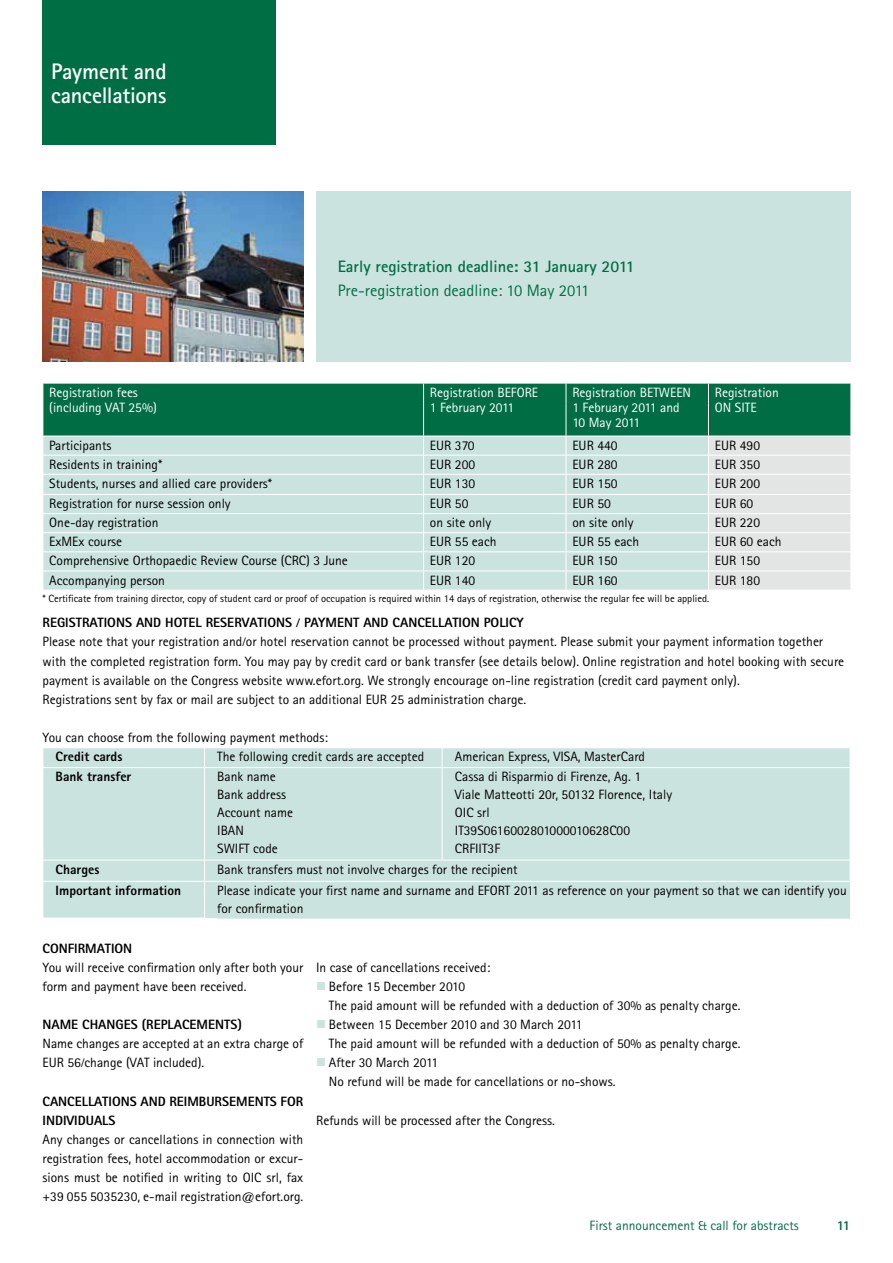
<style>
.page{position:relative;width:893px;height:1263px;background:#fff}
.page>*{position:absolute;margin:0;border:0;box-sizing:border-box;transform-origin:0 0}
.t1{font:700 22.5px/24px "Rotis Sans Serif Std";letter-spacing:-.015em;color:#fff}
.t2{font:700 16.5px "Rotis Sans Serif Std";color:#006e45}
.t3{font:16.5px "Rotis Sans Serif Std";color:#006e45}
.t4{font:13.5px/19.2px "Rotis Sans Serif Std";color:#000}
.t5{font:800 13.5px "Rotis Sans Serif Std";color:#000}
.t6{font:13.5px/15px "Rotis Sans Serif Std";color:#fff}
.t7{font:13.5px "Rotis Sans Serif Std";color:#006e45}
.t8{font:800 13.5px "Rotis Sans Serif Std";color:#006e45}
.t9{font:10.5px "Rotis Sans Serif Std";color:#000}
.s1{color:#cbe3de}
</style>
<div class="page">
<div style="left:43px;top:0;width:233px;height:145px;background:#006e45"></div>
<div style="left:44px;top:748px;width:806px;height:170px;background:#cbe3de"></div>
<svg style="left:442px;top:748px;width:1px;height:19px"></svg>
<hr style="left:204px;top:767px;width:238px;height:1px;background:#fff">
<hr style="left:442px;top:767px;width:408px;height:1px;background:#fff">
<hr style="left:442px;top:768px;width:1px;height:92px;background:#fff">
<hr style="left:204px;top:860px;width:238px;height:1px;background:#fff">
<hr style="left:442px;top:860px;width:408px;height:1px;background:#fff">
<hr style="left:204px;top:881px;width:238px;height:1px;background:#fff">
<hr style="left:442px;top:881px;width:408px;height:1px;background:#fff">
<svg style="left:43px;top:748px;width:1px;height:19px"></svg>
<svg style="left:204px;top:748px;width:1px;height:19px"></svg>
<hr style="left:43px;top:767px;width:161px;height:1px;background:#fff">
<hr style="left:204px;top:768px;width:1px;height:92px;background:#fff">
<hr style="left:43px;top:860px;width:161px;height:1px;background:#fff">
<svg style="left:43px;top:860px;width:1px;height:21px"></svg>
<svg style="left:204px;top:860px;width:1px;height:21px"></svg>
<hr style="left:43px;top:881px;width:161px;height:1px;background:#fff">
<hr style="left:204px;top:882px;width:1px;height:36px;background:#fff">
<hr style="left:56px;top:765px;width:146px;height:2px;background:#cbe3de">
<hr style="left:217px;top:765px;width:223px;height:2px;background:#cbe3de">
<hr style="left:455px;top:765px;width:389px;height:2px;background:#cbe3de">
<hr style="left:56px;top:785px;width:146px;height:2px;background:#cbe3de">
<hr style="left:217px;top:785px;width:223px;height:2px;background:#cbe3de">
<hr style="left:217px;top:803px;width:223px;height:2px;background:#cbe3de">
<hr style="left:217px;top:821px;width:223px;height:2px;background:#cbe3de">
<hr style="left:217px;top:839px;width:223px;height:2px;background:#cbe3de">
<hr style="left:217px;top:857px;width:223px;height:2px;background:#cbe3de">
<hr style="left:455px;top:785px;width:393px;height:2px;background:#cbe3de">
<hr style="left:455px;top:803px;width:393px;height:2px;background:#cbe3de">
<hr style="left:455px;top:821px;width:393px;height:2px;background:#cbe3de">
<hr style="left:455px;top:839px;width:393px;height:2px;background:#cbe3de">
<hr style="left:455px;top:857px;width:393px;height:2px;background:#cbe3de">
<hr style="left:56px;top:878px;width:146px;height:1px;background:#cbe3de">
<hr style="left:217px;top:878px;width:631px;height:1px;background:#cbe3de">
<hr style="left:56px;top:899px;width:148px;height:2px;background:#cbe3de">
<hr style="left:217px;top:917px;width:633px;height:2px;background:#cbe3de">
<svg style="left:43px;top:383px;width:808px;height:207px;background:#9dc7ba"></svg>
<img style="left:43px;top:191px;width:260px;height:170px">
<div style="left:316px;top:191px;width:534px;height:170px;background:#cbe3de"></div>
<h1 class="t1" style="left:51px;top:60px;width:117px">Payment and cancellations</h1>
<p class="t2" style="left:338px;top:256px;width:298px">Early registration deadline: 31 January 2011</p>
<p class="t3" style="left:338px;top:281px;width:253px">Pre-registration deadline: 10 May 2011</p>
<p class="t6" style="left:49px;top:385px;width:109px">Registration fees (including VAT 25%)</p>
<p class="t6" style="left:430px;top:385px;width:110px">Registration BEFORE<br>1 February 2011</p>
<p class="t6" style="left:572px;top:385px;width:120px">Registration BETWEEN<br>1 February 2011 and<br>10 May 2011</p>
<p class="t6" style="left:715px;top:385px;width:65px">Registration<br>ON SITE</p>
<p class="t4" style="left:49px;top:435px;width:64px">Participants</p>
<p class="t4" style="left:430px;top:435px;width:46px">EUR 370</p>
<p class="t4" style="left:572px;top:435px;width:47px">EUR 440</p>
<p class="t4" style="left:715px;top:435px;width:47px">EUR 490</p>
<p class="t4" style="left:49px;top:455px;width:114px">Residents in training*</p>
<p class="t4" style="left:430px;top:455px;width:47px">EUR 200</p>
<p class="t4" style="left:572px;top:455px;width:47px">EUR 280</p>
<p class="t4" style="left:715px;top:455px;width:47px">EUR 350</p>
<p class="t4" style="left:49px;top:474px;width:224px">Students, nurses and allied care providers*</p>
<p class="t4" style="left:430px;top:474px;width:47px">EUR 130</p>
<p class="t4" style="left:572px;top:474px;width:47px">EUR 150</p>
<p class="t4" style="left:715px;top:474px;width:47px">EUR 200</p>
<p class="t4" style="left:49px;top:494px;width:183px">Registration for nurse session only</p>
<p class="t4" style="left:430px;top:494px;width:40px">EUR 50</p>
<p class="t4" style="left:572px;top:494px;width:40px">EUR 50</p>
<p class="t4" style="left:715px;top:494px;width:40px">EUR 60</p>
<p class="t4" style="left:49px;top:513px;width:111px">One-day registration</p>
<p class="t4" style="left:430px;top:513px;width:63px">on site only</p>
<p class="t4" style="left:572px;top:513px;width:63px">on site only</p>
<p class="t4" style="left:715px;top:513px;width:47px">EUR 220</p>
<p class="t4" style="left:49px;top:532px;width:74px">ExMEx course</p>
<p class="t4" style="left:430px;top:532px;width:68px">EUR 55 each</p>
<p class="t4" style="left:572px;top:532px;width:68px">EUR 55 each</p>
<p class="t4" style="left:715px;top:532px;width:68px">EUR 60 each</p>
<p class="t4" style="left:49px;top:551px;width:300px">Comprehensive Orthopaedic Review Course (CRC) 3 June</p>
<p class="t4" style="left:430px;top:551px;width:47px">EUR 120</p>
<p class="t4" style="left:572px;top:551px;width:47px">EUR 150</p>
<p class="t4" style="left:715px;top:551px;width:47px">EUR 150</p>
<p class="t4" style="left:49px;top:570px;width:117px">Accompanying person</p>
<p class="t4" style="left:430px;top:570px;width:47px">EUR 140</p>
<p class="t4" style="left:572px;top:570px;width:47px">EUR 160</p>
<p class="t4" style="left:715px;top:570px;width:47px">EUR 180</p>
<p class="t9" style="left:43px;top:592px;width:668px">* Certificate from training director, copy of student card or proof of occupation is required within 14 days of registration, otherwise the regular fee will be applied.</p>
<p class="t5" style="left:43px;top:614px;width:42px">REGISTRAT</p>
<p class="t5" style="left:104px;top:614px;width:42px">IONS AND</p>
<p class="t5" style="left:165px;top:614px;width:78px">HOTEL RESERVAT</p>
<p class="t5" style="left:264px;top:614px;width:57px">IONS / PAYM</p>
<p class="t5" style="left:337px;top:614px;width:36px">ENT AND</p>
<p class="t5" style="left:393px;top:614px;width:9px">CANC</p>
<p class="t5" style="left:425px;top:614px;width:93px">ELLATION POLICY</p>
<p class="t4" style="left:43px;top:632px;width:803px">Please note that your registration and/or hotel reservation cannot be processed without payment. Please submit your payment information together with the completed registration form. You may pay by credit card or bank transfer (see details below). Online registration and hotel booking with secure payment is available on the Congress website www.efort.org. We strongly encourage on-line registration (credit card payment only).<br>Registrations sent by fax or mail are subject to an additional EUR 25 administration charge.</p>
<p class="t4" style="left:43px;top:728px;width:287px">You can choose from the following payment methods:</p>
<p class="t5" style="left:56px;top:748px;width:68px">Credit cards</p>
<p class="t4" style="left:217px;top:747px;width:208px">The following credit cards are accepted</p>
<p class="t4" style="left:455px;top:747px;width:192px">American Express, VISA, MasterCard</p>
<p class="t5" style="left:56px;top:768px;width:77px">Bank transfer</p>
<p class="t4" style="left:217px;top:768px;width:77px;line-height:18px">Bank name<br>Bank address<br>Account name<br>IBAN<br>SWIFT code</p>
<p class="t4" style="left:455px;top:768px;width:219px;line-height:18px">Cassa di Risparmio di Firenze, Ag. 1<br>Viale Matteotti 20r, 50132 Florence, Italy<br>OIC srl<br>IT39S0616002801000010628C00<br>CRFIIT3F</p>
<p class="t5" style="left:56px;top:860px;width:45px">Charges</p>
<p class="t4" style="left:217px;top:859px;width:302px">Bank transfers must not involve charges for the recipient</p>
<p class="t5" style="left:56px;top:882px;width:127px">Important information</p>
<p class="t4" style="left:217px;top:881px;width:631px;line-height:18px">Please indicate your first name and surname and EFORT 2011 as reference on your payment so that we can identify you for confirmation</p>
<p class="t5" style="left:43px;top:939px;width:9px">CON</p>
<p class="t5" style="left:68px;top:939px;width:20px">FIRMAT</p>
<p class="t5" style="left:111px;top:939px;width:13px">ION</p>
<p class="t4" style="left:43px;top:958px;width:262px">You will receive confirmation only after both your form and payment have been received.</p>
<p class="t5" style="left:43px;top:1016px;width:10px">NAM</p>
<p class="t5" style="left:71px;top:1016px;width:37px">E CHANG</p>
<p class="t5" style="left:124px;top:1016px;width:120px">ES (REPLACEMENTS)</p>
<p class="t4" style="left:43px;top:1034px;width:262px">Name changes are accepted at an extra charge of<br>EUR 56/change (VAT included).</p>
<p class="t5" style="left:43px;top:1092px;width:9px">CANC</p>
<p class="t5" style="left:75px;top:1092px;width:75px">ELLATIONS AND</p>
<p class="t5" style="left:169px;top:1092px;width:28px">REIMBUR</p>
<p class="t5" style="left:222px;top:1092px;width:74px">SEMENTS FOR</p>
<p class="t5" style="left:43px;top:1111px;width:75px">IND IVIDUALS</p>
<p class="t4" style="left:43px;top:1130px;width:262px;text-align:justify">Any changes or cancellations in connection with registration fees, hotel accommodation or excur&shy;sions must be notified in writing to OIC srl, fax +39 055 5035230, e-mail registration@efort.org.</p>
<p class="t4" style="left:316px;top:958px;width:176px">In case of cancellations received:</p>
<p class="t4" style="left:329px;top:977px;width:413px;text-indent:-13px"><span class="s1">■</span> Before 15 December 2010<br>The paid amount will be refunded with a deduction of 30% as penalty charge.</p>
<p class="t4" style="left:329px;top:1015px;width:413px;text-indent:-13px"><span class="s1">■</span> Between 15 December 2010 and 30 March 2011<br>The paid amount will be refunded with a deduction of 50% as penalty charge.</p>
<p class="t4" style="left:329px;top:1053px;width:288px;text-indent:-13px"><span class="s1">■</span> After 30 March 2011<br>No refund will be made for cancellations or no-shows.</p>
<p class="t4" style="left:316px;top:1111px;width:240px">Refunds will be processed after the Congress.</p>
<p class="t7" style="left:590px;top:1217px;width:211px">First announcement &amp; call for abstracts</p>
<p class="t8" style="left:837px;top:1216px;width:15px">11</p>
</div>
